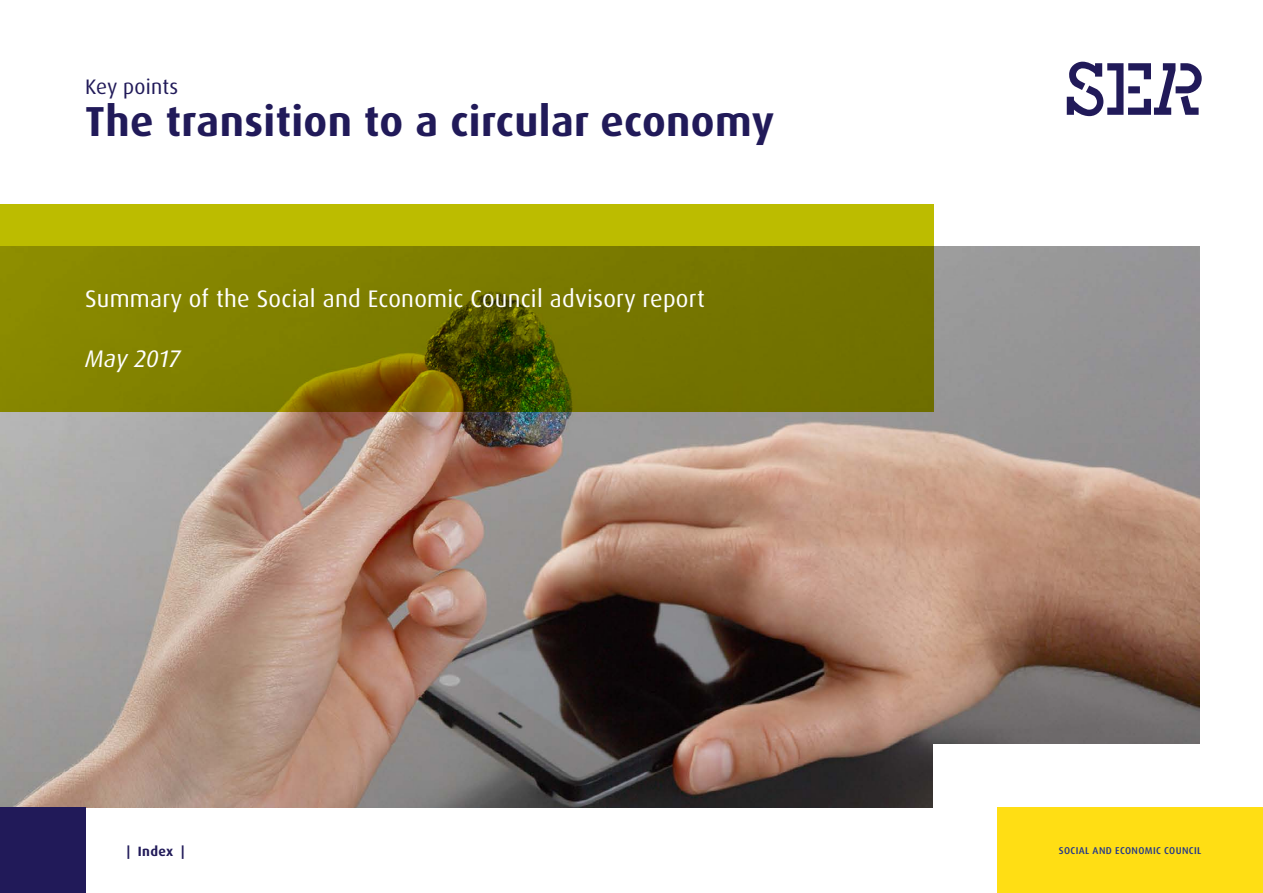
<style>
.page{position:relative;width:1263px;height:893px;background:#fff}
.page>*{position:absolute;margin:0;border:0;box-sizing:border-box;transform-origin:0 0}
.t1{font:700 42px "Dax OT";letter-spacing:.01em;color:#211a59}
.t2{font:24px "Dax OT";letter-spacing:.01em;color:#fff}
.t3{font:italic 24px "Dax OT";letter-spacing:.01em;color:#fff}
.t4{font:21px "Dax OT";letter-spacing:.01em;color:#211a59}
.t5{font:700 13.5px "Dax OT";letter-spacing:.025em;color:#211a59}
.t6{font:500 9.9px "Dax OT";letter-spacing:.04em;color:#23378b}
</style>
<div class="page">
<img style="left:0;top:247px;width:1199px;height:561px">
<svg style="left:0;top:204px;width:933px;height:208px;background:#848400"></svg>
<div style="left:0;top:808px;width:85px;height:85px;background:#211a59"></div>
<svg style="left:1067px;top:62px;width:135px;height:54px"></svg>
<div style="left:933px;top:744px;width:330px;height:75px;background:#fff"></div>
<div style="left:997px;top:808px;width:266px;height:85px;background:#ffde14"></div>
<p class="t4" style="left:85px;top:73px;width:95px">Key points</p>
<h1 class="t1" style="left:85px;top:94px;width:691px">The transition to a circular economy</h1>
<p class="t2" style="left:85px;top:283px;width:621px">Summary of the Social and Economic Council advisory report</p>
<p class="t3" style="left:85px;top:343px;width:97px">May 2017</p>
<p class="t5" style="left:127px;top:842px;width:59px">| Index |</p>
<p class="t6" style="left:1059px;top:845px;width:144px">SOCIAL AND ECONOMIC COUNCIL</p>
</div>
